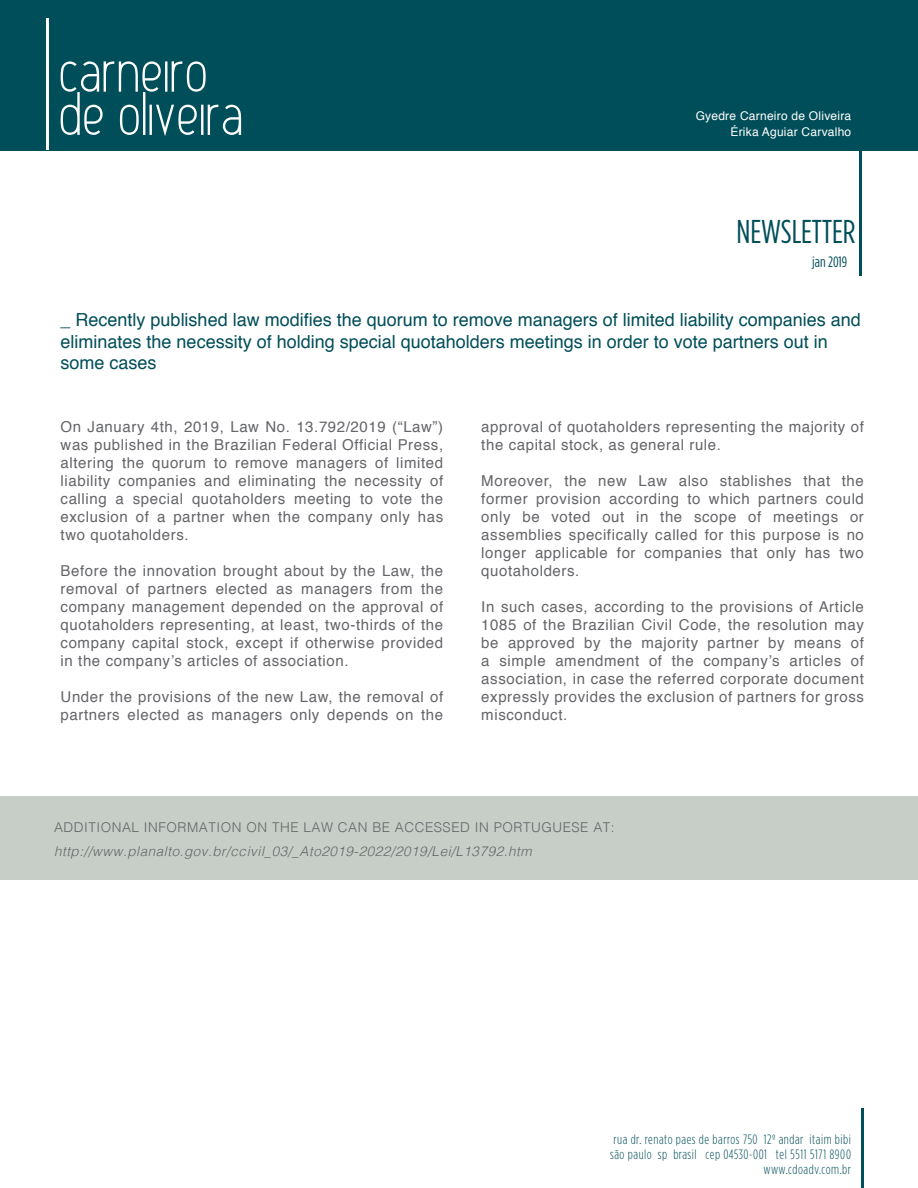
<style>
.page{position:relative;width:918px;height:1188px;background:#fff}
.page>*{position:absolute;margin:0;border:0;box-sizing:border-box;transform-origin:0 0}
.t1{font:33px "Gotham Condensed";color:#004e59}
.t2{font:18px/21.6px "Helvetica";color:#004e59}
.t3{font:15px/18px "Helvetica";letter-spacing:.04em;color:#646569;text-align:justify}
.t4{font:15px "Gotham Condensed";color:#004e59}
.t5{font:300 13.5px/15px "Gotham Condensed";letter-spacing:.04em;color:#004e59;text-align:right}
.t6{font:italic 300 13.5px "Helvetica";letter-spacing:.04em;color:#646569}
.t7{font:300 13.5px "Helvetica";letter-spacing:.04em;color:#646569}
.t8{font:12px/16.5px "Helvetica";letter-spacing:.02em;color:#fff;text-align:right}
</style>
<div class="page">
<div style="left:0;top:0;width:918px;height:150px;background:#004e59"></div>
<hr style="left:47px;top:18px;width:2px;height:132px;background:#fff">
<svg style="left:61px;top:61px;width:180px;height:75px"></svg>
<hr style="left:862px;top:1108px;width:2px;height:80px;background:#004e59">
<hr style="left:860px;top:144px;width:2px;height:131px;background:#004e59">
<div style="left:0;top:796px;width:918px;height:84px;background:#c7cec7"></div>
<p class="t8" style="left:696px;top:108px;width:157px">Gyedre Carneiro de Oliveira<br>Érika Aguiar Carvalho</p>
<h1 class="t1" style="left:736px;top:213px;width:121px">NEWSLETTER</h1>
<p class="t4" style="left:812px;top:253px;width:36px">jan 2019</p>
<p class="t2" style="left:61px;top:309px;width:802px">_ Recently published law modifies the quorum to remove managers of limited liability companies and eliminates the necessity of holding special quotaholders meetings in order to vote partners out in some cases</p>
<p class="t3" style="left:61px;top:418px;width:384px">On January 4th, 2019, Law No. 13.792/2019 (“Law”) was published in the Brazilian Federal Official Press, altering the quorum to remove managers of limited liability companies and eliminating the necessity of calling a special quotaholders meeting to vote the exclusion of a partner when the company only has two quotaholders.</p>
<p class="t3" style="left:61px;top:562px;width:384px">Before the innovation brought about by the Law, the removal of partners elected as managers from the company management depended on the approval of quotaholders representing, at least, two-thirds of the company capital stock, except if otherwise provided in the company’s articles of association.</p>
<p class="t3" style="left:61px;top:688px;width:384px">Under the provisions of the new Law, the removal of partners elected as managers only depends on the</p>
<p class="t3" style="left:481px;top:418px;width:384px">approval of quotaholders representing the majority of the capital stock, as general rule.</p>
<p class="t3" style="left:481px;top:472px;width:384px">Moreover, the new Law also stablishes that the former provision according to which partners could only be voted out in the scope of meetings or assemblies specifically called for this purpose is no longer applicable for companies that only has two quotaholders.</p>
<p class="t3" style="left:481px;top:598px;width:384px">In such cases, according to the provisions of Article 1085 of the Brazilian Civil Code, the resolution may be approved by the majority partner by means of a simple amendment of the company’s articles of association, in case the referred corporate document expressly provides the exclusion of partners for gross misconduct.</p>
<p class="t7" style="left:54px;top:816px;width:562px">ADDITIONAL INFORMATION ON THE LAW CAN BE ACCESSED IN PORTUGUESE AT:</p>
<p class="t6" style="left:54px;top:840px;width:479px">http://www.planalto.gov.br/ccivil_03/_Ato2019-2022/2019/Lei/L13792.htm</p>
<p class="t5" style="left:610px;top:1132px;width:242px">rua dr. renato paes de barros 750 12º andar itaim bibi são paulo sp brasil cep 04530-001 tel 5511 5171 8900 www.cdoadv.com.br</p>
</div>
